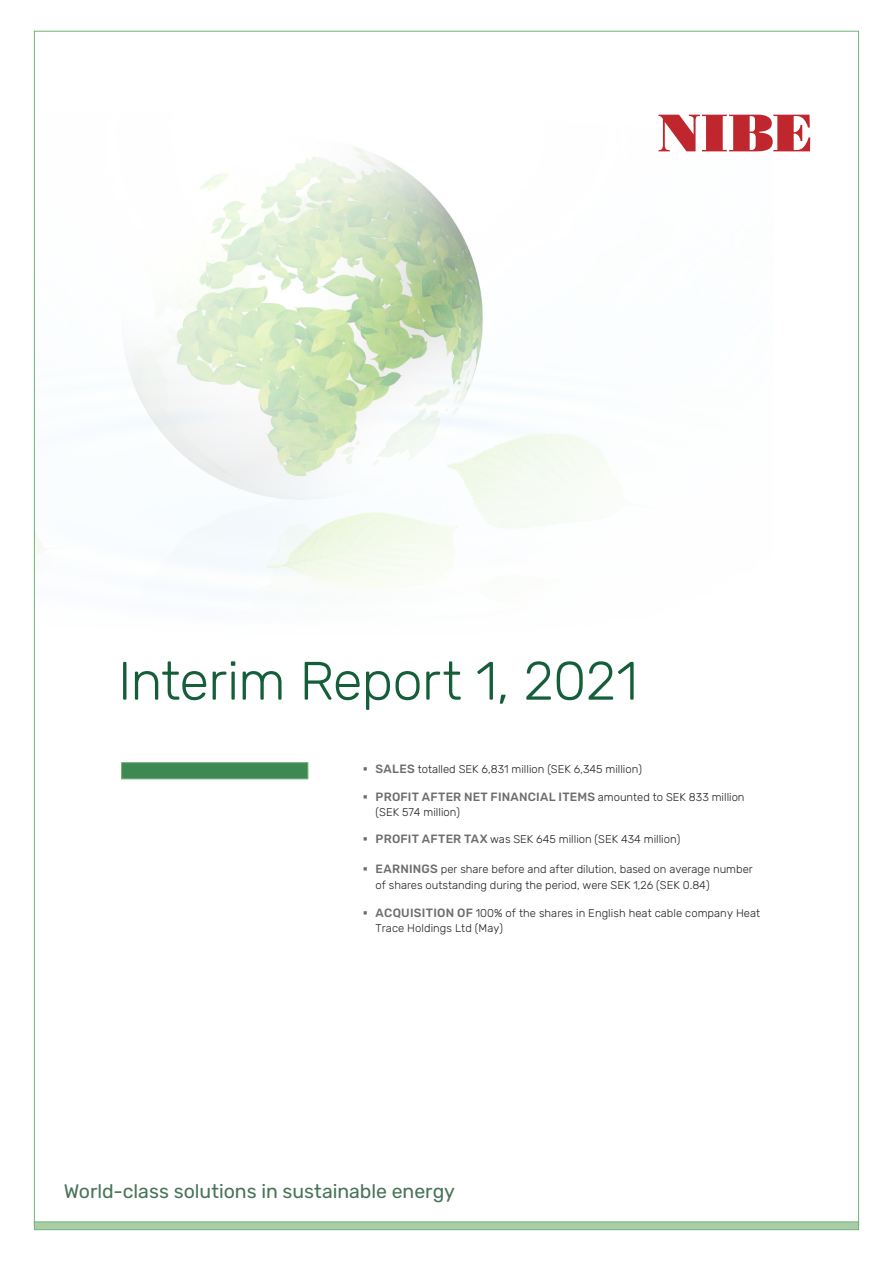
<style>
.page{position:relative;width:893px;height:1263px;background:#fff}
.page>*{position:absolute;margin:0;border:0;box-sizing:border-box;transform-origin:0 0}
._2021_Rubrik{font:300 54px "Rubik";letter-spacing:-.015em;color:#155e3a}
._2021_Rubrik-2{font:19.5px "Rubik";letter-spacing:-.005em;color:#477457}
._2021_bröd_tabbat{font:500 12px "Rubik";letter-spacing:.02em;color:#6c6d70}
._2021_bröd_tabbat-2{font:300 11.25px/16.5px "Rubik";color:#231f20}
.s1{color:#6c6d70}
.s2{font-weight:500;font-size:12px;color:#6c6d70}
.s3{font-weight:300;font-size:11.25px;color:#231f20}
</style>
<div class="page">
<img style="left:36px;top:114px;width:738px;height:475px">
<div style="left:121px;top:762px;width:187px;height:17px;background:#3e8953;border:1px solid #70b376"></div>
<svg style="left:659px;top:115px;width:151px;height:36px"></svg>
<div style="left:34px;top:1221px;width:825px;height:9px;background:#aacda7;border:1px solid #70b376"></div>
<p class="_2021_Rubrik" style="left:118px;top:651px;width:521px">Interim Report 1, 2021</p>
<p class="_2021_bröd_tabbat-2" style="left:363px;top:761px;width:281px"><span class="s1">▪</span> <span class="s2">SALES</span> totalled SEK 6,831 million (SEK 6,345 million)</p>
<p class="_2021_bröd_tabbat" style="left:363px;top:790px;width:383px">▪ PROFIT AFTER NET FINANCIAL ITEMS <span class="s3">amounted to SEK 833 million</span></p>
<p class="_2021_bröd_tabbat-2" style="left:376px;top:804px;width:86px">(SEK 574 million)</p>
<p class="_2021_bröd_tabbat-2" style="left:363px;top:832px;width:319px"><span class="s1">▪</span> <span class="s2">PROFIT AFTER TAX</span> was SEK 645 million (SEK 434 million)</p>
<p class="_2021_bröd_tabbat-2" style="left:376px;top:861px;width:379px;text-indent:-13px"><span class="s1">▪</span> <span class="s2">EARNINGS</span> per share before and after dilution, based on average number of shares outstanding during the period, were SEK 1,26 (SEK 0.84)</p>
<p class="_2021_bröd_tabbat-2" style="left:376px;top:906px;width:386px;line-height:15px;text-indent:-13px"><span class="s1">▪</span> <span class="s2">ACQUISITION OF</span> 100% of the shares in English heat cable company Heat<br>Trace Holdings Ltd (May)</p>
<p class="_2021_Rubrik-2" style="left:64px;top:1181px;width:393px">World-class solutions in sustainable energy</p>
</div>
